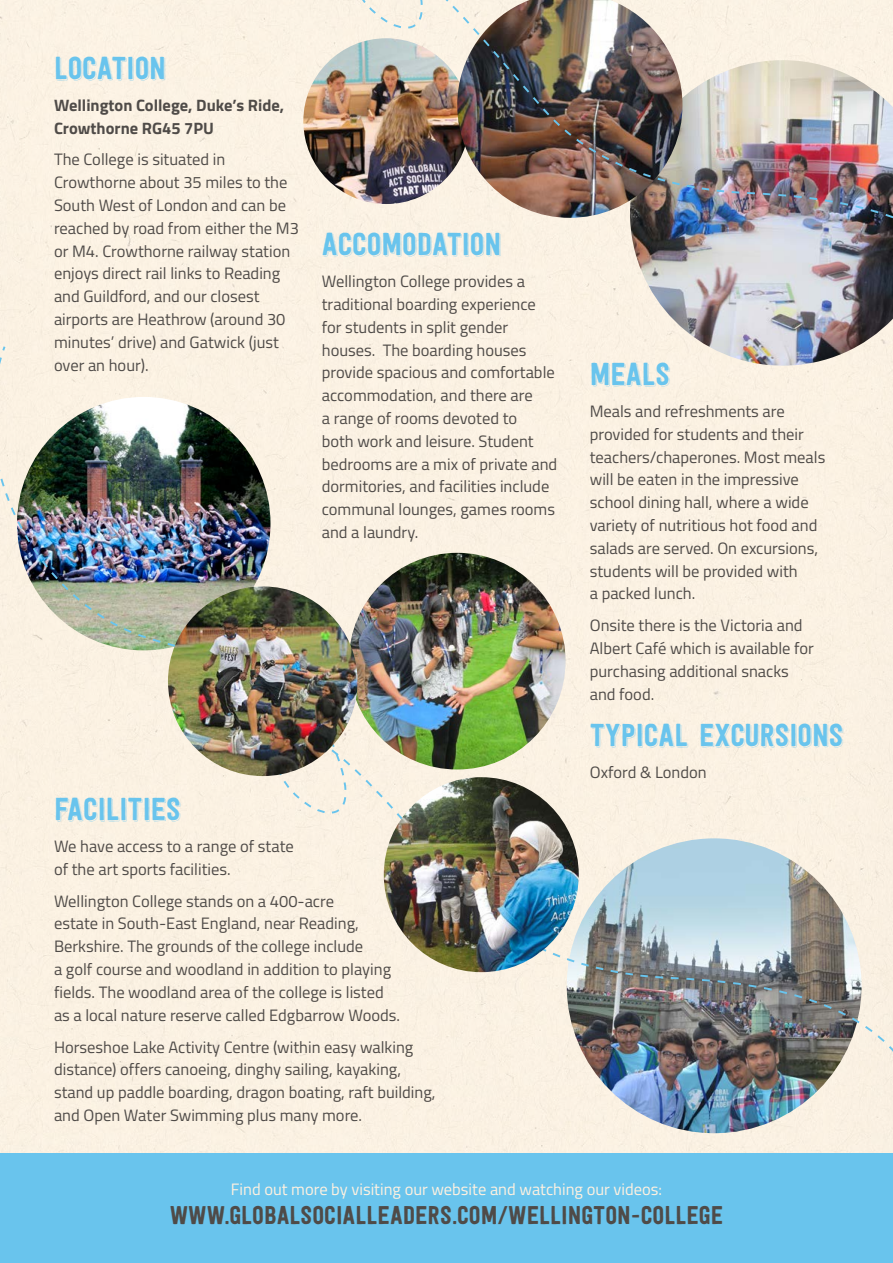
<style>
.page{position:relative;width:893px;height:1263px;background:#fff}
.page>*{position:absolute;margin:0;border:0;box-sizing:border-box;transform-origin:0 0}
.t1{font:31.5px "Festivo Letters No.14";color:#69c4ed}
.t2{font:25.5px "Festivo Letters No 1";color:#4f4b48}
.t3{font:16.5px/22.8px "Titillium";color:#4f4b48}
.t4{font:16.5px "Titillium";color:#fff1e0}
.t5{font:700 16.5px/22.8px "Titillium";color:#4f4b48}
</style>
<div class="page">
<div style="left:0;top:0;width:77px;height:1154px;background:#fbf2e3"></div>
<div style="left:0;top:1154px;width:893px;height:109px;background:#69c4ed"></div>
<img style="left:1px;top:344px;width:892px;height:810px">
<img style="left:168px;top:586px;width:190px;height:190px;border-radius:95px">
<img style="left:77px;top:0;width:816px;height:444px">
<img style="left:384px;top:777px;width:195px;height:195px;border-radius:97px">
<h1 class="t1" style="left:54px;top:49px;width:114px">LOCATION</h1>
<p class="t5" style="left:54px;top:93px;width:232px">Wellington College, Duke’s Ride,<br>Crowthorne RG45 7PU</p>
<p class="t3" style="left:54px;top:147px;width:247px">The College is situated in<br>Crowthorne about 35 miles to the<br>South West of London and can be reached by road from either the M3 or M4. Crowthorne railway station enjoys direct rail links to Reading and Guildford, and our closest airports are Heathrow (around 30 minutes’ drive) and Gatwick (just over an hour).</p>
<h1 class="t1" style="left:322px;top:225px;width:181px">ACCOMODATION</h1>
<p class="t3" style="left:322px;top:269px;width:237px">Wellington College provides a traditional boarding experience for students in split gender houses. The boarding houses provide spacious and comfortable accommodation, and there are<br>a range of rooms devoted to<br>both work and leisure. Student bedrooms are a mix of private and dormitories, and facilities include communal lounges, games rooms and a laundry.</p>
<h1 class="t1" style="left:54px;top:790px;width:128px">FACILITIES</h1>
<p class="t3" style="left:54px;top:834px;width:241px">We have access to a range of state of the art sports facilities.</p>
<p class="t3" style="left:54px;top:889px;width:348px">Wellington College stands on a 400-acre<br>estate in South-East England, near Reading, Berkshire. The grounds of the college include<br>a golf course and woodland in addition to playing fields. The woodland area of the college is listed as a local nature reserve called Edgbarrow Woods.</p>
<p class="t3" style="left:54px;top:1034px;width:383px">Horseshoe Lake Activity Centre (within easy walking distance) offers canoeing, dinghy sailing, kayaking, stand up paddle boarding, dragon boating, raft building, and Open Water Swimming plus many more.</p>
<h1 class="t1" style="left:590px;top:355px;width:82px">MEALS</h1>
<p class="t3" style="left:590px;top:399px;width:237px">Meals and refreshments are provided for students and their teachers/chaperones. Most meals will be eaten in the impressive school dining hall, where a wide variety of nutritious hot food and salads are served. On excursions, students will be provided with<br>a packed lunch.</p>
<p class="t3" style="left:590px;top:613px;width:226px">Onsite there is the Victoria and<br>Albert Café which is available for purchasing additional snacks and food.</p>
<h1 class="t1" style="left:590px;top:716px;width:255px">TYPICAL EXCURSIONS</h1>
<p class="t3" style="left:590px;top:760px;width:118px">Oxford &amp; London</p>
<p class="t4" style="left:231px;top:1177px;width:433px">Find out more by visiting our website and watching our videos:</p>
<h2 class="t2" style="left:170px;top:1200px;width:555px">WWW.GLOBALSOCIALLEADERS.COM/WELLINGTON-COLLEGE</h2>
</div>
